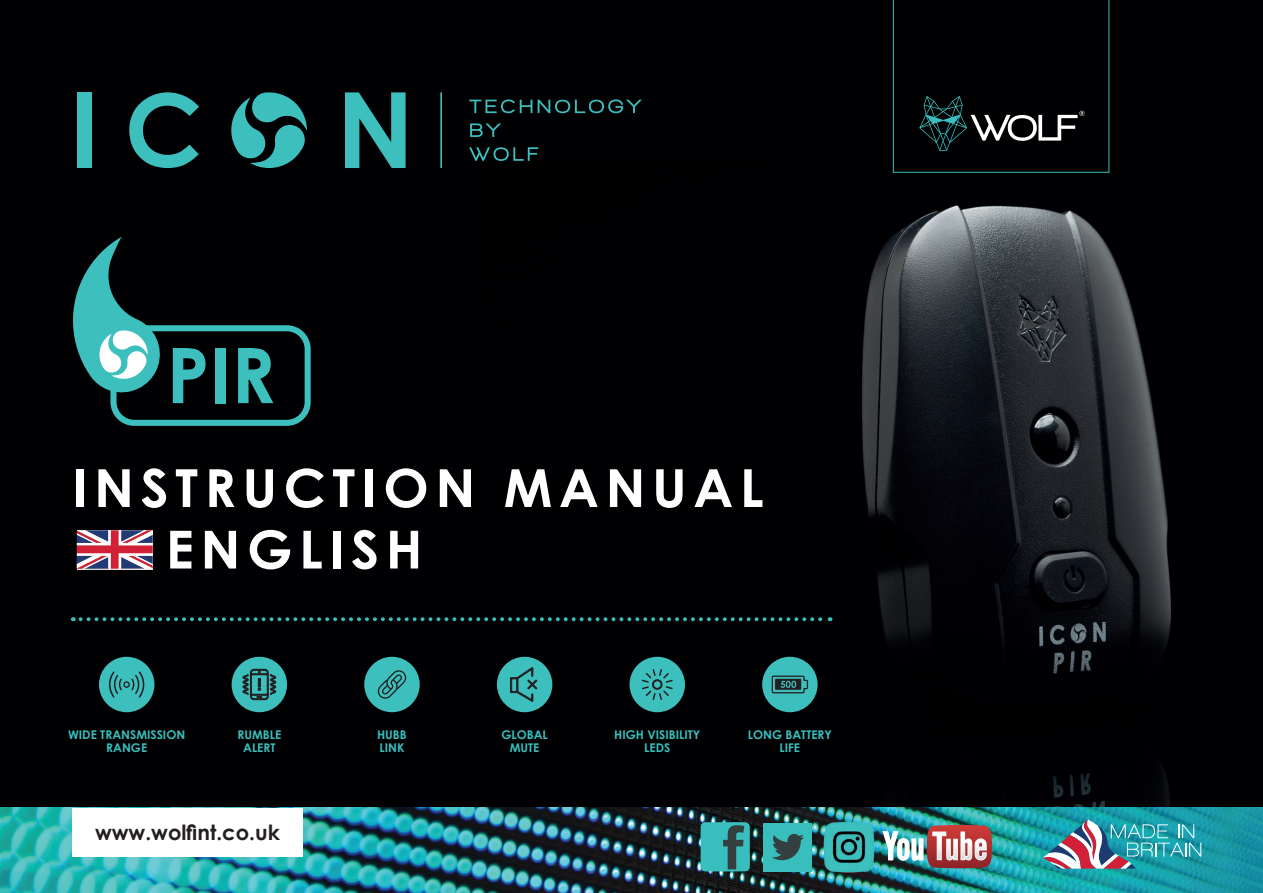
<style>
.page{position:relative;width:1263px;height:893px;background:#fff}
.page>*{position:absolute;margin:0;border:0;box-sizing:border-box;transform-origin:0 0}
.t1{font:700 52.5px/61.5px "Century Gothic";letter-spacing:.12em;color:#fff}
.t2{font:700 21px "Century Gothic";color:#231f20}
.t3{font:700 12px/13.5px "Century Gothic";color:#38bfbd;text-align:center}
</style>
<div class="page">
<img style="left:0;top:0;width:1263px;height:893px">
<svg style="left:77px;top:530px;width:76px;height:39px"></svg>
<div style="left:78px;top:92px;width:14px;height:76px;background:#3dbfbd"></div>
<svg style="left:129px;top:92px;width:70px;height:76px"></svg>
<svg style="left:345px;top:92px;width:61px;height:76px"></svg>
<svg style="left:229px;top:92px;width:78px;height:76px"></svg>
<hr style="left:440px;top:92px;width:2px;height:76px;background:#3dbfbd">
<svg style="left:469px;top:99px;width:63px;height:14px"></svg>
<svg style="left:538px;top:99px;width:104px;height:14px"></svg>
<svg style="left:470px;top:123px;width:31px;height:14px"></svg>
<svg style="left:469px;top:147px;width:69px;height:14px"></svg>
<div style="left:110px;top:325px;width:201px;height:101px;border:6px solid #3dbfbd;border-radius:21px"></div>
<svg style="left:67px;top:237px;width:98px;height:161px"></svg>
<svg style="left:173px;top:348px;width:33px;height:55px"></svg>
<div style="left:215px;top:348px;width:11px;height:55px;background:#3dbfbd"></div>
<svg style="left:238px;top:348px;width:35px;height:55px"></svg>
<svg style="left:893px;top:0;width:216px;height:173px"></svg>
<div style="left:72px;top:808px;width:231px;height:49px;background:#fff"></div>
<div style="left:99px;top:657px;width:55px;height:55px;background:#3dbfbd;border-radius:50%"></div>
<svg style="left:109px;top:671px;width:36px;height:27px"></svg>
<div style="left:232px;top:657px;width:55px;height:55px;background:#3dbfbd;border-radius:50%"></div>
<svg style="left:243px;top:669px;width:33px;height:31px"></svg>
<div style="left:364px;top:657px;width:56px;height:55px;background:#3dbfbd;border-radius:50%"></div>
<svg style="left:377px;top:670px;width:29px;height:29px"></svg>
<div style="left:497px;top:657px;width:55px;height:55px;background:#3dbfbd;border-radius:50%"></div>
<svg style="left:510px;top:667px;width:27px;height:35px"></svg>
<div style="left:629px;top:657px;width:56px;height:55px;background:#3dbfbd;border-radius:50%"></div>
<svg style="left:642px;top:669px;width:31px;height:31px"></svg>
<div style="left:762px;top:657px;width:56px;height:55px;background:#3dbfbd;border-radius:50%"></div>
<svg style="left:772px;top:676px;width:36px;height:17px"></svg>
<svg style="left:81px;top:617px;width:750px;height:4px"></svg>
<div style="left:764px;top:823px;width:48px;height:48px;background:#38bfbd"></div>
<svg style="left:772px;top:834px;width:32px;height:26px"></svg>
<img style="left:821px;top:820px;width:55px;height:54px">
<img style="left:883px;top:825px;width:109px;height:43px">
<svg style="left:701px;top:822px;width:48px;height:49px"></svg>
<img style="left:1043px;top:819px;width:158px;height:50px">
<h1 class="t1" style="left:166px;top:456px;width:599px;text-indent:-93px">INSTRUCTION MANUAL<br>ENGLISH</h1>
<p class="t3" style="left:68px;top:727px;width:119px">WIDE TRANSMISSION<br>RANGE</p>
<p class="t3" style="left:237px;top:727px;width:45px">RUMBLE<br>ALERT</p>
<p class="t3" style="left:377px;top:727px;width:31px;text-align:left">HUBB<br>LINK</p>
<p class="t3" style="left:501px;top:727px;width:48px">GLOBAL<br>MUTE</p>
<p class="t3" style="left:614px;top:727px;width:87px">HIGH VISIBILITY<br>LEDS</p>
<p class="t3" style="left:748px;top:727px;width:86px">LONG BATTERY<br>LIFE</p>
<h2 class="t2" style="left:95px;top:819px;width:186px">www.wolfint.co.uk</h2>
</div>
